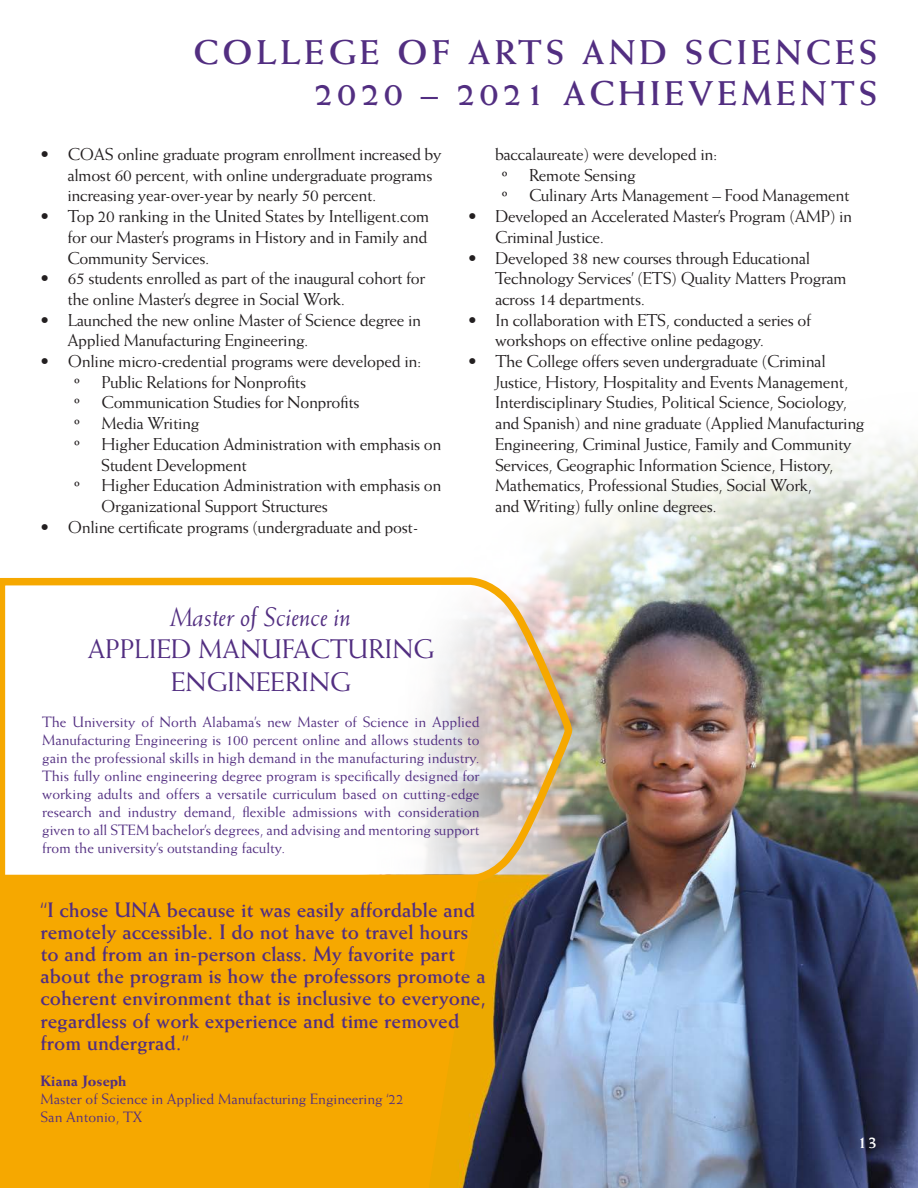
<style>
.page{position:relative;width:918px;height:1188px;background:#fff}
.page>*{position:absolute;margin:0;border:0;box-sizing:border-box;transform-origin:0 0}
.t1{font:700 34.5px "Weiss";letter-spacing:.12em;color:#522e81}
.t2{font:27px/32.4px "Weiss";color:#522e81;text-align:center}
.t3{font:italic 27px "Weiss";color:#522e81}
.t4{font:700 21px/22.2px "Weiss";color:#522e81}
.t5{font:700 18px "Weiss";color:#fff}
.t6{font:17.25px/20.7px "Weiss";letter-spacing:-.02em;color:#231f20}
.t7{font:17.25px "Minion Pro";color:#231f20}
.t8{font:15px/18px "Weiss";color:#522e81;text-align:justify}
.t9{font:800 15px "Weiss";color:#522e81}
</style>
<div class="page">
<img style="left:480px;top:439px;width:438px;height:749px">
<div style="left:0;top:887px;width:480px;height:301px;background:#f6a800"></div>
<svg style="left:0;top:574px;width:573px;height:313px"></svg>
<p class="t1" style="left:193px;top:32px;width:686px">COLLEGE OF ARTS AND SCIENCES</p>
<p class="t1" style="left:314px;top:73px;width:565px">2020 – 2021 ACHIEVEMENTS</p>
<p class="t6" style="left:68px;top:144px;width:376px;text-indent:-27px">• COAS online graduate program enrollment increased by almost 60 percent, with online undergraduate programs increasing year-over-year by nearly 50 percent.</p>
<p class="t6" style="left:68px;top:206px;width:363px;text-align:justify;text-indent:-27px">• Top 20 ranking in the United States by Intelligent.com for our Master’s programs in History and in Family and Community Services.</p>
<p class="t6" style="left:68px;top:268px;width:359px;text-indent:-27px">• 65 students enrolled as part of the inaugural cohort for the online Master’s degree in Social Work.</p>
<p class="t6" style="left:68px;top:309px;width:355px;text-indent:-27px">• Launched the new online Master of Science degree in<br>Applied Manufacturing Engineering.</p>
<p class="t6" style="left:40px;top:351px;width:382px">• Online micro-credential programs were developed in:</p>
<p class="t7" style="left:74px;top:371px;width:7px">º</p>
<p class="t6" style="left:102px;top:371px;width:206px">Public Relations for Nonprofits</p>
<p class="t7" style="left:74px;top:391px;width:7px">º</p>
<p class="t6" style="left:102px;top:392px;width:260px">Communication Studies for Nonprofits</p>
<p class="t7" style="left:74px;top:412px;width:7px">º</p>
<p class="t6" style="left:102px;top:413px;width:99px">Media Writing</p>
<p class="t7" style="left:74px;top:433px;width:7px">º</p>
<p class="t6" style="left:101px;top:433px;width:342px">Higher Education Administration with emphasis on<br>Student Development</p>
<p class="t7" style="left:74px;top:474px;width:7px">º</p>
<p class="t6" style="left:101px;top:475px;width:342px">Higher Education Administration with emphasis on<br>Organizational Support Structures</p>
<p class="t6" style="left:40px;top:516px;width:379px">• Online certificate programs (undergraduate and post-</p>
<p class="t6" style="left:495px;top:144px;width:224px">baccalaureate) were developed in:</p>
<p class="t7" style="left:502px;top:164px;width:7px">º</p>
<p class="t6" style="left:529px;top:164px;width:108px">Remote Sensing</p>
<p class="t7" style="left:502px;top:184px;width:7px">º</p>
<p class="t6" style="left:529px;top:185px;width:322px">Culinary Arts Management – Food Management</p>
<p class="t6" style="left:495px;top:206px;width:359px;text-indent:-27px">• Developed an Accelerated Master’s Program (AMP) in<br>Criminal Justice.</p>
<p class="t6" style="left:495px;top:247px;width:353px;text-indent:-27px">• Developed 38 new courses through Educational<br>Technology Services’ (ETS) Quality Matters Program across 14 departments.</p>
<p class="t6" style="left:495px;top:309px;width:318px;text-indent:-27px">• In collaboration with ETS, conducted a series of workshops on effective online pedagogy.</p>
<p class="t6" style="left:495px;top:351px;width:371px;text-indent:-27px">• The College offers seven undergraduate (Criminal Justice, History, Hospitality and Events Management, Interdisciplinary Studies, Political Science, Sociology, and Spanish) and nine graduate (Applied Manufacturing Engineering, Criminal Justice, Family and Community Services, Geographic Information Science, History, Mathematics, Professional Studies, Social Work,<br>and Writing) fully online degrees.</p>
<p class="t3" style="left:170px;top:601px;width:182px">Master of Science in</p>
<p class="t2" style="left:88px;top:633px;width:348px">APPLIED MANUFACTURING<br>ENGINEERING</p>
<p class="t8" style="left:42px;top:713px;width:439px">The University of North Alabama’s new Master of Science in Applied Manufacturing Engineering is 100 percent online and allows students to gain the professional skills in high demand in the manufacturing industry.<br>This fully online engineering degree program is specifically designed for working adults and offers a versatile curriculum based on cutting-edge research and industry demand, flexible admissions with consideration given to all STEM bachelor’s degrees, and advising and mentoring support from the university’s outstanding faculty.</p>
<p class="t4" style="left:40px;top:898px;width:448px">“I chose UNA because it was easily affordable and remotely accessible. I do not have to travel hours to and from an in-person class. My favorite part about the program is how the professors promote a coherent environment that is inclusive to everyone, regardless of work experience and time removed from undergrad.”</p>
<p class="t9" style="left:40px;top:1072px;width:88px">Kiana Joseph</p>
<p class="t8" style="left:40px;top:1089px;width:365px">Master of Science in Applied Manufacturing Engineering ‘22</p>
<p class="t8" style="left:40px;top:1107px;width:103px">San Antonio, TX</p>
<p class="t5" style="left:857px;top:1131px;width:22px">13</p>
</div>
